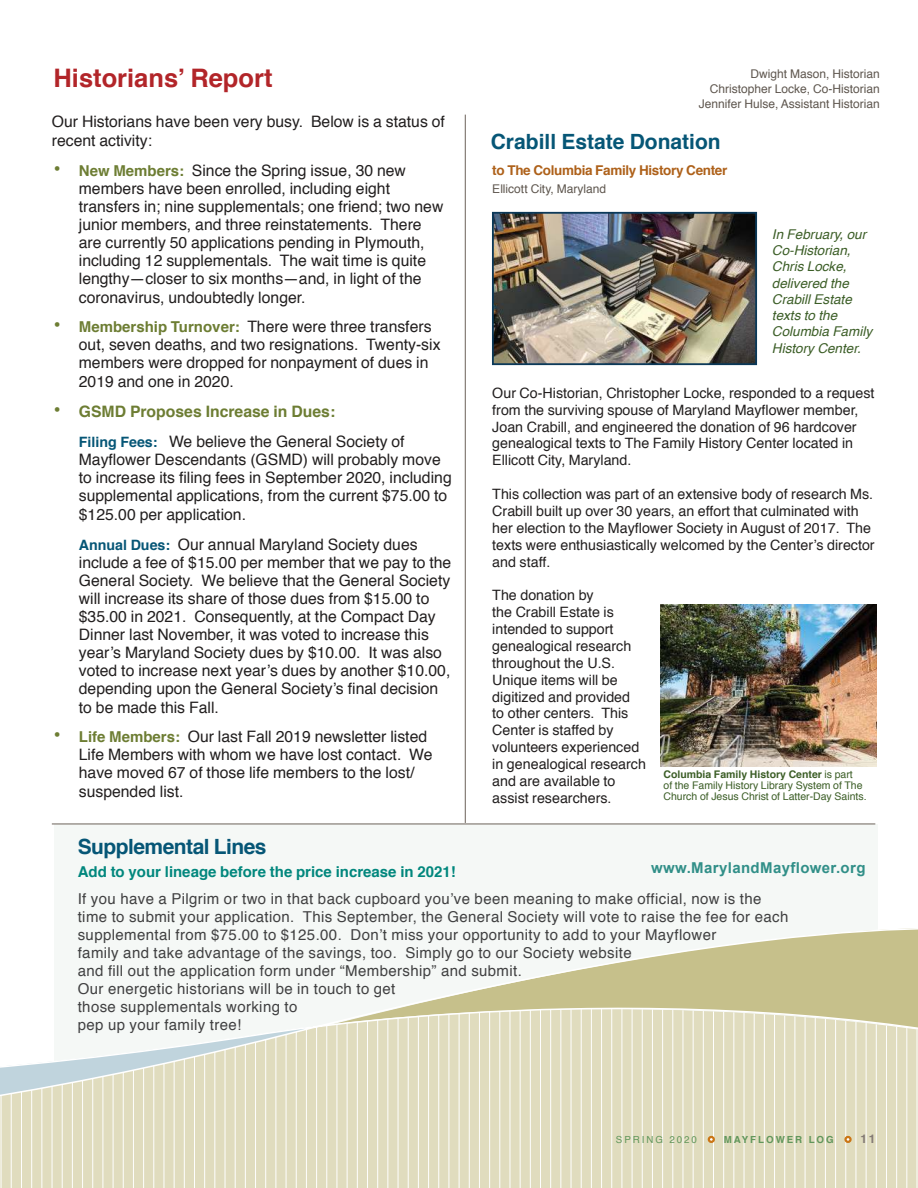
<style>
.page{position:relative;width:918px;height:1188px;background:#fff}
.page>*{position:absolute;margin:0;border:0;box-sizing:border-box;transform-origin:0 0}
.t1{font:700 25.5px "Helvetica";color:#b22529}
.t2{font:700 21px "Helvetica";color:#065676}
.t3{font:700 21px "Helvetica";letter-spacing:-.025em;color:#065676}
.t4{font:15.75px/18.1px "Helvetica";color:#221f1f}
.t5{font:15px/18px "Helvetica";letter-spacing:.025em;color:#404041}
.t6{font:700 15px "Helvetica";color:#01877d}
.t7{font:700 15px "Arial";letter-spacing:.025em;color:#318f88}
.t8{font:14.25px/16.8px "Helvetica";color:#221f1f}
.t9{font:italic 13.5px/16.2px "Helvetica";color:#3c5e27}
.t10{font:700 13.5px "Helvetica";letter-spacing:-.025em;color:#ae611a}
.t11{font:12px/15px "Helvetica";color:#5e564e;text-align:right}
.t12{font:700 12px "Helvetica";color:#837a74}
.t13{font:10.5px/10.9px "Helvetica";color:#3c5e27}
.t14{font:700 9.75px "Helvetica";letter-spacing:.2em;color:#61965b}
.t15{font:9.75px "Helvetica";letter-spacing:.2em;color:#61965b}
.s1{font-size:21px;color:#6d7d33}
.s2{font-weight:700;font-size:15px;color:#6d7d33}
.s3{font-weight:700;color:#6d7d33}
.s4{font-weight:700;font-size:14.25px;color:#065676}
.s5{font-weight:700}
</style>
<div class="page">
<div style="left:54px;top:824px;width:824px;height:252px;background:#f5f8f6"></div>
<svg style="left:0;top:928px;width:918px;height:260px"></svg>
<div style="left:708px;top:1136px;width:7px;height:7px;border:2px solid #cb7616;border-radius:50%"></div>
<div style="left:844px;top:1136px;width:8px;height:7px;border:2px solid #cb7616;border-radius:50%"></div>
<img style="left:492px;top:212px;width:265px;height:153px">
<div style="left:493px;top:213px;width:263px;height:151px;border:1px solid #0b3959"></div>
<img style="left:661px;top:604px;width:216px;height:162px">
<hr style="left:52px;top:824px;width:823px;height:1px;background:#6c625a">
<hr style="left:465px;top:115px;width:1px;height:708px;background:#6c625a">
<h1 class="t1" style="left:54px;top:57px;width:220px">Historians’ Report</h1>
<p class="t4" style="left:52px;top:114px;width:395px;line-height:19px">Our Historians have been very busy. Below is a status of recent activity:</p>
<p class="t4" style="left:79px;top:163px;width:366px;text-indent:-26px"><span class="s1">•</span> <span class="s2">New Members:</span> Since the Spring issue, 30 new members have been enrolled, including eight transfers in; nine supplementals; one friend; two new junior members, and three reinstatements. There are currently 50 applications pending in Plymouth, including 12 supplementals. The wait time is quite lengthy—closer to six months—and, in light of the coronavirus, undoubtedly longer.</p>
<p class="t4" style="left:79px;top:319px;width:363px;text-indent:-25px"><span class="s1">•</span> <span class="s2">Membership Turnover:</span> There were three transfers out, seven deaths, and two resignations. Twenty-six members were dropped for nonpayment of dues in 2019 and one in 2020.</p>
<p class="t4" style="left:79px;top:398px;width:327px;line-height:29.8px;text-indent:-26px"><span class="s1">•</span> <span class="s3">GSMD Proposes Increase in Dues:<br></span><span class="s4">Filing Fees:</span> We believe the General Society of</p>
<p class="t4" style="left:79px;top:451px;width:374px">Mayflower Descendants (GSMD) will probably move to increase its filing fees in September 2020, including supplemental applications, from the current $75.00 to $125.00 per application.</p>
<p class="t4" style="left:79px;top:536px;width:374px"><span class="s4">Annual Dues:</span> Our annual Maryland Society dues include a fee of $15.00 per member that we pay to the General Society. We believe that the General Society will increase its share of those dues from $15.00 to $35.00 in 2021. Consequently, at the Compact Day Dinner last November, it was voted to increase this year’s Maryland Society dues by $10.00. It was also voted to increase next year’s dues by another $10.00, depending upon the General Society’s final decision to be made this Fall.</p>
<p class="t4" style="left:79px;top:729px;width:355px;text-indent:-26px"><span class="s1">•</span> <span class="s2">Life Members:</span> Our last Fall 2019 newsletter listed Life Members with whom we have lost contact. We have moved 67 of those life members to the lost/ suspended list.</p>
<p class="t11" style="left:699px;top:68px;width:183px">Dwight Mason, Historian<br>Christopher Locke, Co-Historian<br>Jennifer Hulse, Assistant Historian</p>
<h2 class="t2" style="left:491px;top:125px;width:231px">Crabill Estate Donation</h2>
<p class="t10" style="left:492px;top:159px;width:237px">to The Columbia Family History Center</p>
<p class="t11" style="left:492px;top:182px;width:115px">Ellicott City, Maryland</p>
<p class="t9" style="left:772px;top:227px;width:102px">In February, our<br>Co-Historian,<br>Chris Locke, delivered the<br>Crabill Estate texts to the<br>Columbia Family<br>History Center.</p>
<p class="t8" style="left:492px;top:386px;width:384px">Our Co-Historian, Christopher Locke, responded to a request from the surviving spouse of Maryland Mayflower member, Joan Crabill, and engineered the donation of 96 hardcover genealogical texts to The Family History Center located in Ellicott City, Maryland.</p>
<p class="t8" style="left:492px;top:487px;width:384px">This collection was part of an extensive body of research Ms.<br>Crabill built up over 30 years, an effort that culminated with her election to the Mayflower Society in August of 2017. The texts were enthusiastically welcomed by the Center’s director and staff.</p>
<p class="t8" style="left:492px;top:588px;width:155px">The donation by<br>the Crabill Estate is intended to support genealogical research throughout the U.S.<br>Unique items will be digitized and provided<br>to other centers. This<br>Center is staffed by volunteers experienced in genealogical research and are available to assist researchers.</p>
<p class="t13" style="left:664px;top:770px;width:205px"><span class="s5">Columbia Family History Center</span> is part<br>of the Family History Library System of The<br>Church of Jesus Christ of Latter-Day Saints.</p>
<h2 class="t3" style="left:78px;top:830px;width:190px">Supplemental Lines</h2>
<p class="t6" style="left:78px;top:859px;width:380px">Add to your lineage before the price increase in 2021!</p>
<p class="t5" style="left:78px;top:890px;width:712px">If you have a Pilgrim or two in that back cupboard you’ve been meaning to make official, now is the time to submit your application. This September, the General Society will vote to raise the fee for each supplemental from $75.00 to $125.00. Don’t miss your opportunity to add to your Mayflower<br>family and take advantage of the savings, too. Simply go to our Society website<br>and fill out the application form under “Membership” and submit.<br>Our energetic historians will be in touch to get<br>those supplementals working to<br>pep up your family tree!</p>
<p class="t7" style="left:651px;top:862px;width:216px">www.MarylandMayflower.org</p>
<p class="t15" style="left:616px;top:1135px;width:83px">SPRING 2020</p>
<p class="t14" style="left:724px;top:1132px;width:111px">MAYFLOWER LOG</p>
<p class="t12" style="left:860px;top:1132px;width:17px">11</p>
</div>
